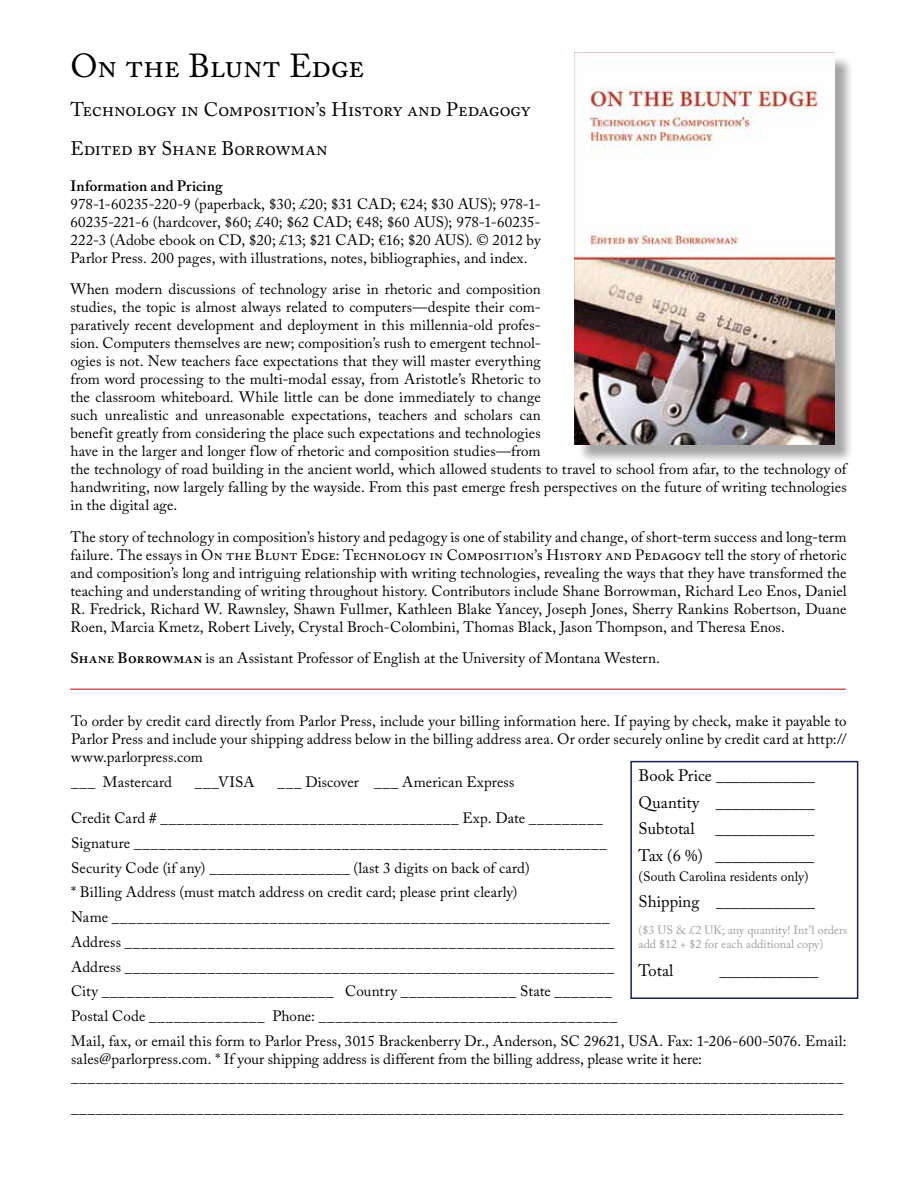
<style>
.page{position:relative;width:918px;height:1188px;background:#fff}
.page>*{position:absolute;margin:0;border:0;box-sizing:border-box;transform-origin:0 0}
.t1{font:33px "Adobe Caslon Pro";letter-spacing:-.005em;color:#000}
.t2{font:19.5px/38.7px "Adobe Caslon Pro";letter-spacing:-.005em;color:#000}
.t3{font:16.5px/26.5px "Adobe Caslon Pro";letter-spacing:.005em;color:#000;text-align:justify}
.t4{font:15px/18px "Adobe Caslon Pro";letter-spacing:.005em;color:#000;text-align:justify}
.t5{font:600 15px "Adobe Caslon Pro";letter-spacing:.01em;color:#000}
.t6{font:13.5px "Adobe Caslon Pro";color:#000}
.t7{font:12px/14.4px "Adobe Caslon Pro";color:#9d9fa2}
.s1{font-weight:600}
</style>
<div class="page">
<hr style="left:70px;top:689px;width:776px;height:1px;background:#b52025">
<div style="left:630px;top:761px;width:228px;height:238px;border:2px solid #1b1f4f"></div>
<div style="left:577px;top:55px;width:276px;height:408px;background:#000;opacity:.35"></div>
<img style="left:575px;top:53px;width:260px;height:392px">
<h1 class="t1" style="left:70px;top:46px;width:295px">On the Blunt Edge</h1>
<h2 class="t2" style="left:70px;top:90px;width:462px">Technology in Composition’s History and Pedagogy<br>Edited by Shane Borrowman</h2>
<p class="t5" style="left:70px;top:177px;width:154px">Information and Pricing</p>
<p class="t4" style="left:70px;top:194px;width:472px">978-1-60235-220-9 (paperback, $30; £20; $31 CAD; €24; $30 AUS); 978-1- 60235-221-6 (hardcover, $60; £40; $62 CAD; €48; $60 AUS); 978-1-60235- 222-3 (Adobe ebook on CD, $20; £13; $21 CAD; €16; $20 AUS). © 2012 by Parlor Press. 200 pages, with illustrations, notes, bibliographies, and index.</p>
<p class="t4" style="left:70px;top:280px;width:778px;text-align:left">When modern discussions of technology arise in rhetoric and composition<br>studies, the topic is almost always related to computers—despite their com-<br>paratively recent development and deployment in this millennia-old profes-<br>sion. Computers themselves are new; composition’s rush to emergent technol-<br>ogies is not. New teachers face expectations that they will master everything<br>from word processing to the multi-modal essay, from Aristotle’s Rhetoric to<br>the classroom whiteboard. While little can be done immediately to change<br>such unrealistic and unreasonable expectations, teachers and scholars can<br>benefit greatly from considering the place such expectations and technologies<br>have in the larger and longer flow of rhetoric and composition studies—from<br>the technology of road building in the ancient world, which allowed students to travel to school from afar, to the technology of handwriting, now largely falling by the wayside. From this past emerge fresh perspectives on the future of writing technologies in the digital age.</p>
<p class="t4" style="left:70px;top:527px;width:778px">The story of technology in composition’s history and pedagogy is one of stability and change, of short-term success and long-term failure. The essays in On the Blunt Edge: Technology in Composition’s History and Pedagogy tell the story of rhetoric and composition’s long and intriguing relationship with writing technologies, revealing the ways that they have transformed the teaching and understanding of writing throughout history. Contributors include Shane Borrowman, Richard Leo Enos, Daniel R. Fredrick, Richard W. Rawnsley, Shawn Fullmer, Kathleen Blake Yancey, Joseph Jones, Sherry Rankins Robertson, Duane Roen, Marcia Kmetz, Robert Lively, Crystal Broch-Colombini, Thomas Black, Jason Thompson, and Theresa Enos.</p>
<p class="t4" style="left:70px;top:649px;width:591px"><span class="s1">Shane Borrowman</span> is an Assistant Professor of English at the University of Montana Western.</p>
<p class="t4" style="left:71px;top:712px;width:777px">To order by credit card directly from Parlor Press, include your billing information here. If paying by check, make it payable to Parlor Press and include your shipping address below in the billing address area. Or order securely online by credit card at http:// www.parlorpress.com</p>
<p class="t4" style="left:71px;top:773px;width:102px">___ Mastercard</p>
<p class="t4" style="left:195px;top:773px;width:61px">___VISA</p>
<p class="t4" style="left:277px;top:773px;width:239px">___ Discover ___ American Express</p>
<p class="t4" style="left:71px;top:805px;width:777px;line-height:24.8px;text-align:left">Credit Card # ____________________________________ Exp. Date _________<br>Signature _________________________________________________________<br>Security Code (if any) _________________ (last 3 digits on back of card)<br>* Billing Address (must match address on credit card; please print clearly)<br>Name ____________________________________________________________<br>Address ___________________________________________________________<br>Address ___________________________________________________________<br>City ____________________________ Country ______________ State _______<br>Postal Code ______________ Phone: ____________________________________<br>Mail, fax, or email this form to Parlor Press, 3015 Brackenberry Dr., Anderson, SC 29621, USA. Fax: 1-206-600-5076. Email:</p>
<p class="t4" style="left:71px;top:1050px;width:774px">sales@parlorpress.com. * If your shipping address is different from the billing address, please write it here: _____________________________________________________________________________________________</p>
<p class="t4" style="left:71px;top:1099px;width:774px">_____________________________________________________________________________________________</p>
<p class="t3" style="left:639px;top:762px;width:178px">Book Price ____________ Quantity ____________ Subtotal</p>
<p class="t3" style="left:639px;top:815px;width:177px;text-align:right">____________<br>Tax (6 %) ____________</p>
<p class="t6" style="left:639px;top:868px;width:172px">(South Carolina residents only)</p>
<p class="t3" style="left:639px;top:888px;width:178px">Shipping ____________</p>
<p class="t7" style="left:639px;top:922px;width:210px">($3 US &amp; £2 UK; any quantity! Int’l orders add $12 + $2 for each additional copy)</p>
<p class="t3" style="left:639px;top:957px;width:36px">Total</p>
<p class="t3" style="left:719px;top:957px;width:100px">____________</p>
</div>
